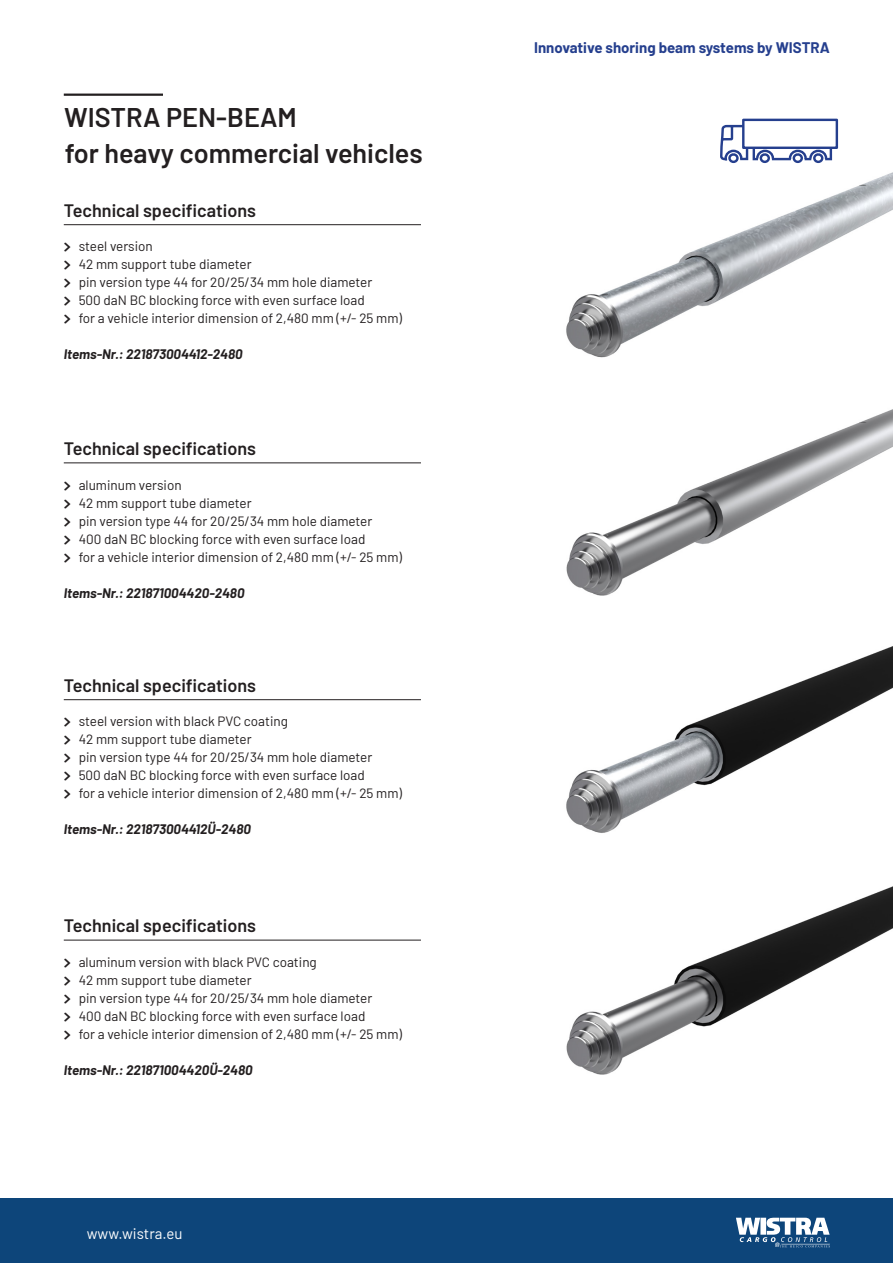
<style>
.page{position:relative;width:893px;height:1263px;background:#fff}
.page>*{position:absolute;margin:0;border:0;box-sizing:border-box;transform-origin:0 0}
.t1{font:600 27px/36px "Barlow";color:#231f20}
.t2{font:600 18px "Barlow";color:#231f20}
.t3{font:700 15px "Barlow";color:#253f8e}
.t4{font:15px "Barlow";color:#fff}
.t5{font:13.5px/18px "Barlow";color:#231f20}
.t6{font:italic 700 13.5px "Barlow";color:#231f20}
</style>
<div class="page">
<img style="left:566px;top:172px;width:327px;height:186px">
<img style="left:566px;top:409px;width:327px;height:187px">
<img style="left:566px;top:646px;width:327px;height:187px">
<img style="left:566px;top:886px;width:327px;height:189px">
<div style="left:0;top:1198px;width:893px;height:65px;background:#0d457a"></div>
<hr style="left:64px;top:94px;width:99px;height:2px;background:#231f20">
<hr style="left:64px;top:224px;width:357px;height:1px;background:#231f20">
<hr style="left:64px;top:462px;width:357px;height:1px;background:#231f20">
<hr style="left:64px;top:699px;width:357px;height:1px;background:#231f20">
<hr style="left:64px;top:940px;width:357px;height:1px;background:#231f20">
<div style="left:742px;top:119px;width:96px;height:30px;border:2px solid #253f8e"></div>
<svg style="left:720px;top:123px;width:113px;height:41px"></svg>
<svg style="left:736px;top:1218px;width:94px;height:29px"></svg>
<h1 class="t1" style="left:64px;top:97px;width:360px">WISTRA PEN-BEAM<br>for heavy commercial vehicles</h1>
<h2 class="t2" style="left:64px;top:197px;width:194px">Technical specifications</h2>
<p class="t5" style="left:79px;top:236px;width:325px">steel version<br>42 mm support tube diameter<br>pin version type 44 for 20/25/34 mm hole diameter<br>500 daN BC blocking force with even surface load<br>for a vehicle interior dimension of 2,480 mm (+/- 25 mm)</p>
<p class="t6" style="left:64px;top:344px;width:180px">Items-Nr.: 221873004412-2480</p>
<h2 class="t2" style="left:64px;top:435px;width:194px">Technical specifications</h2>
<p class="t5" style="left:79px;top:475px;width:325px">aluminum version<br>42 mm support tube diameter<br>pin version type 44 for 20/25/34 mm hole diameter<br>400 daN BC blocking force with even surface load<br>for a vehicle interior dimension of 2,480 mm (+/- 25 mm)</p>
<p class="t6" style="left:64px;top:583px;width:182px">Items-Nr.: 221871004420-2480</p>
<h2 class="t2" style="left:64px;top:672px;width:194px">Technical specifications</h2>
<p class="t5" style="left:79px;top:711px;width:325px">steel version with black PVC coating<br>42 mm support tube diameter<br>pin version type 44 for 20/25/34 mm hole diameter<br>500 daN BC blocking force with even surface load<br>for a vehicle interior dimension of 2,480 mm (+/- 25 mm)</p>
<p class="t6" style="left:64px;top:819px;width:189px">Items-Nr.: 221873004412Ü-2480</p>
<h2 class="t2" style="left:64px;top:913px;width:194px">Technical specifications</h2>
<p class="t5" style="left:79px;top:952px;width:325px">aluminum version with black PVC coating<br>42 mm support tube diameter<br>pin version type 44 for 20/25/34 mm hole diameter<br>400 daN BC blocking force with even surface load<br>for a vehicle interior dimension of 2,480 mm (+/- 25 mm)</p>
<p class="t6" style="left:64px;top:1060px;width:190px">Items-Nr.: 221871004420Ü-2480</p>
<p class="t4" style="left:87px;top:1223px;width:97px">www.wistra.eu</p>
<p class="t3" style="left:534px;top:37px;width:297px">Innovative shoring beam systems by WISTRA</p>
</div>
